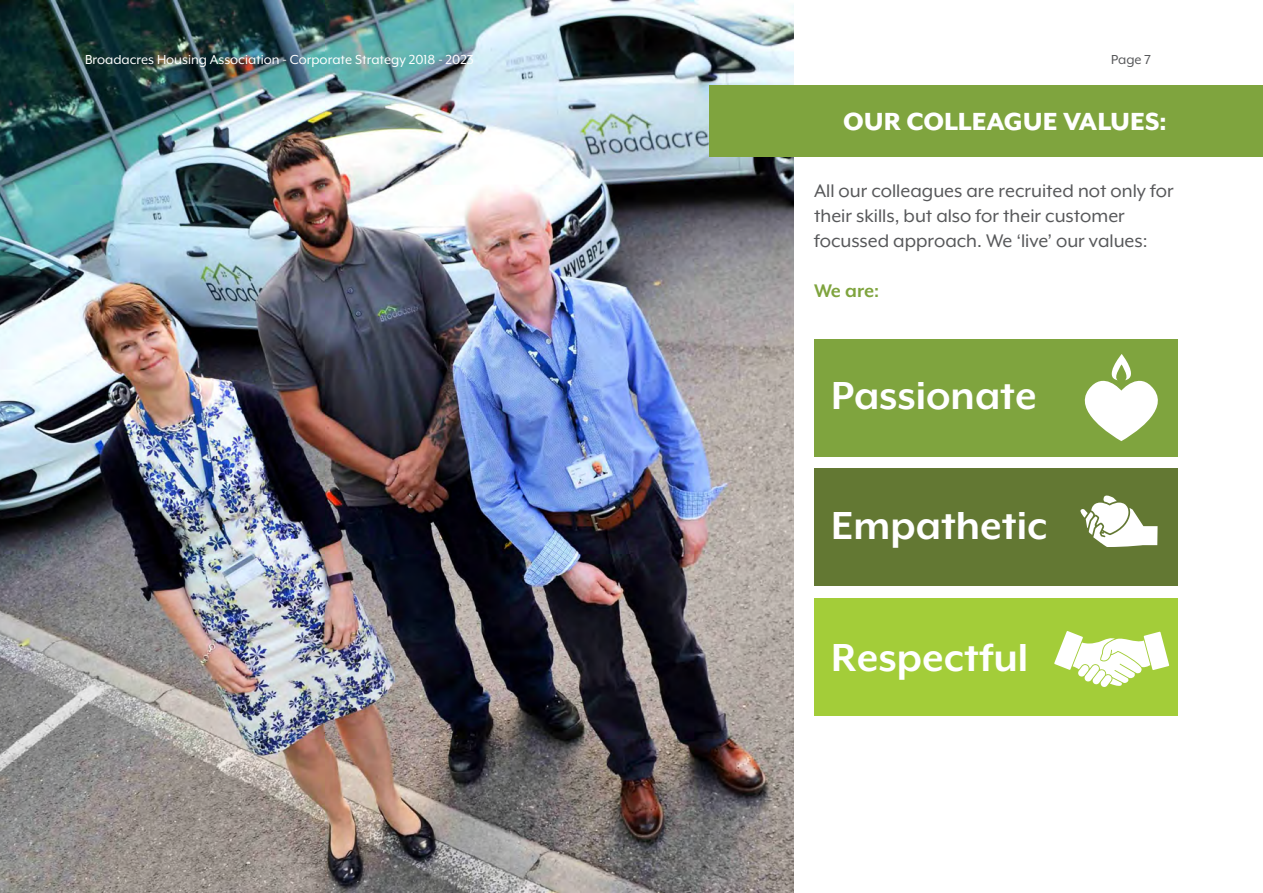
<style>
.page{position:relative;width:1263px;height:893px;background:#fff}
.page>*{position:absolute;margin:0;border:0;box-sizing:border-box;transform-origin:0 0}
.t1{font:700 45px "Mr Eaves XL Mod OT";color:#fff}
.t2{font:800 28.5px "Mr Eaves XL Mod OT";color:#fff}
.t3{font:21px/25.2px "Mr Eaves XL Mod OT";color:#57585a}
.t4{font:700 21px "Mr Eaves XL Mod OT";color:#7fa43e}
.t5{font:15px "Mr Eaves XL Mod OT";color:#fff}
.t6{font:15px "Mr Eaves XL Mod OT";color:#57585a}
</style>
<div class="page">
<img style="left:0;top:0;width:794px;height:893px">
<div style="left:710px;top:85px;width:553px;height:72px;background:#7fa43e"></div>
<div style="left:814px;top:339px;width:364px;height:117px;background:#7fa43e"></div>
<svg style="left:1084px;top:354px;width:74px;height:87px"></svg>
<div style="left:814px;top:469px;width:364px;height:117px;background:#637833"></div>
<svg style="left:1080px;top:496px;width:77px;height:51px"></svg>
<div style="left:814px;top:598px;width:364px;height:118px;background:#a3cd39"></div>
<svg style="left:1054px;top:631px;width:115px;height:56px"></svg>
<p class="t5" style="left:85px;top:52px;width:390px">Broadacres Housing Association - Corporate Strategy 2018 - 2023</p>
<p class="t6" style="left:1111px;top:52px;width:41px">Page 7</p>
<h2 class="t2" style="left:843px;top:107px;width:325px">OUR COLLEAGUE VALUES:</h2>
<p class="t3" style="left:814px;top:178px;width:361px">All our colleagues are recruited not only for their skills, but also for their customer focussed approach. We ‘live’ our values:</p>
<p class="t4" style="left:814px;top:281px;width:67px">We are:</p>
<h1 class="t1" style="left:831px;top:373px;width:207px">Passionate</h1>
<h1 class="t1" style="left:831px;top:503px;width:218px">Empathetic</h1>
<h1 class="t1" style="left:831px;top:635px;width:199px">Respectful</h1>
</div>
